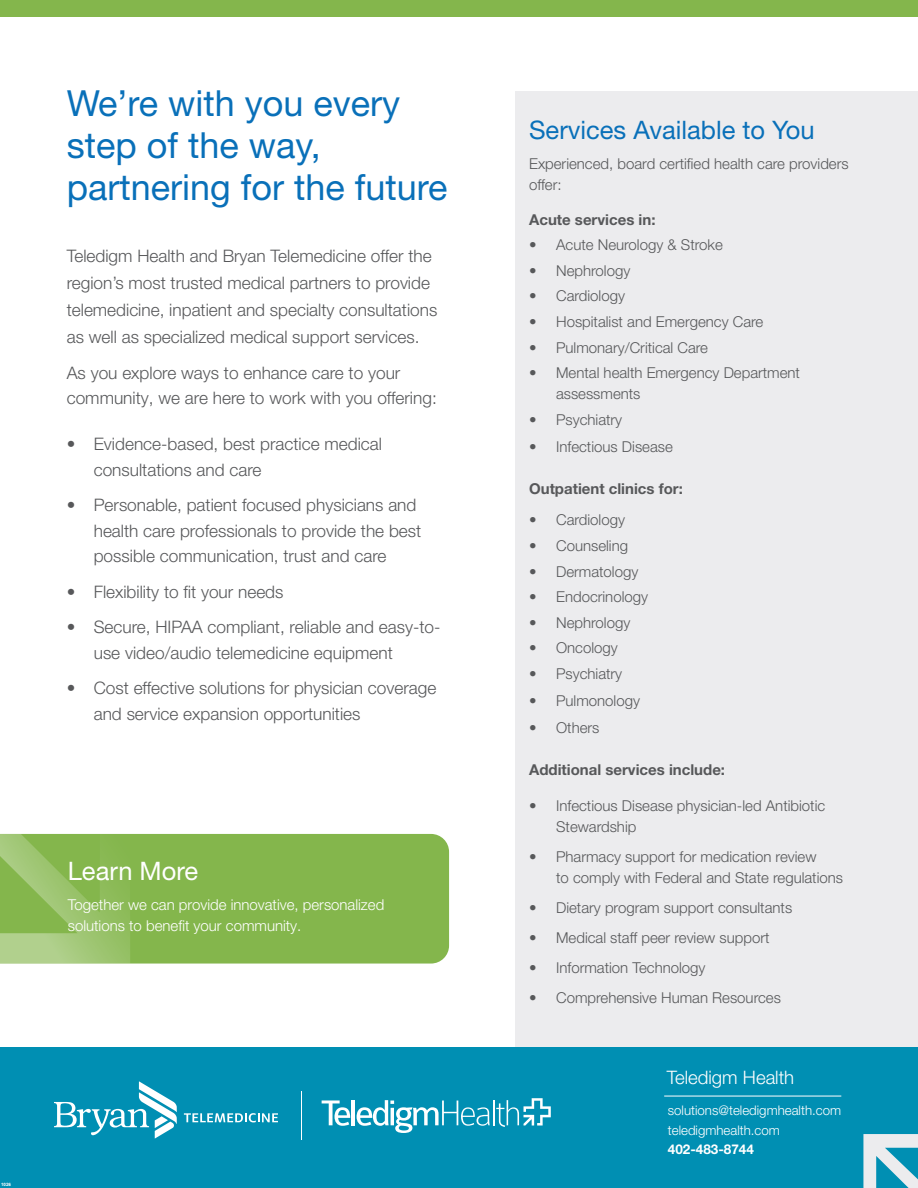
<style>
.page{position:relative;width:918px;height:1188px;background:#fff}
.page>*{position:absolute;margin:0;border:0;box-sizing:border-box;transform-origin:0 0}
.t1{font:36px/42px "Helvetica Neue LT Pro";color:#0970b9}
.t2{font:25.5px "Helvetica Neue LT Pro";color:#0970b9}
.t3{font:25.5px "Helvetica Neue LT Pro";color:#fff}
.t4{font:300 18.6px "Helvetica Neue LT Pro";color:#fff}
.t5{font:300 17.25px/25.5px "Helvetica Neue LT Pro";color:#57585a}
.t6{font:300 15px/21px "Helvetica Neue LT Pro";color:#57585a}
.t7{font:300 15px "Helvetica Neue LT Pro";color:#fff}
.t8{font:700 15px "Helvetica Neue LT Pro";color:#57585a}
.t9{font:700 13.5px "Helvetica Neue LT Pro";color:#fff}
.t10{font:300 13.2px "Helvetica Neue LT Pro";color:#fff}
.t11{font:700 4.5px "Arial";color:#fff}
</style>
<div class="page">
<div style="left:130px;top:834px;width:319px;height:130px;background:#84b64c"></div>
<div style="left:515px;top:92px;width:403px;height:1096px;background:#ececee"></div>
<div style="left:0;top:0;width:918px;height:16px;background:#84b64c"></div>
<svg style="left:0;top:834px;width:130px;height:130px;background:#94bf63"></svg>
<div style="left:0;top:1048px;width:918px;height:140px;background:#008fb3"></div>
<svg style="left:322px;top:1100px;width:28px;height:26px"></svg>
<hr style="left:352px;top:1100px;width:3px;height:25px;background:#fff">
<svg style="left:357px;top:1098px;width:194px;height:35px"></svg>
<svg style="left:54px;top:1081px;width:123px;height:57px"></svg>
<svg style="left:184px;top:1113px;width:94px;height:9px"></svg>
<hr style="left:301px;top:1091px;width:1px;height:49px;background:#fff">
<hr style="left:664px;top:1096px;width:177px;height:1px;background:#fff">
<svg style="left:863px;top:1134px;width:55px;height:54px"></svg>
<p class="t1" style="left:67px;top:82px;width:382px">We’re with you every step of the way, partnering for the future</p>
<p class="t5" style="left:67px;top:242px;width:372px;line-height:27px">Teledigm Health and Bryan Telemedicine offer the region’s most trusted medical partners to provide telemedicine, inpatient and specialty consultations as well as specialized medical support services.</p>
<p class="t5" style="left:67px;top:359px;width:372px">As you explore ways to enhance care to your community, we are here to work with you offering:</p>
<p class="t5" style="left:94px;top:431px;width:290px;text-indent:-27px">• Evidence-based, best practice medical consultations and care</p>
<p class="t5" style="left:94px;top:492px;width:329px;text-indent:-27px">• Personable, patient focused physicians and health care professionals to provide the best possible communication, trust and care</p>
<p class="t5" style="left:67px;top:578px;width:218px">• Flexibility to fit your needs</p>
<p class="t5" style="left:94px;top:614px;width:348px;text-indent:-27px">• Secure, HIPAA compliant, reliable and easy-to&shy;use video/audio telemedicine equipment</p>
<p class="t5" style="left:94px;top:675px;width:344px;text-indent:-27px">• Cost effective solutions for physician coverage and service expansion opportunities</p>
<p class="t3" style="left:68px;top:855px;width:132px">Learn More</p>
<p class="t7" style="left:68px;top:896px;width:318px">Together we can provide innovative, personalized</p>
<p class="t7" style="left:68px;top:917px;width:235px">solutions to benefit your community.</p>
<p class="t11" style="left:1px;top:1182px;width:12px">1026</p>
<p class="t2" style="left:529px;top:114px;width:287px">Services Available to You</p>
<p class="t6" style="left:529px;top:153px;width:321px">Experienced, board certified health care providers offer:</p>
<p class="t8" style="left:529px;top:210px;width:128px">Acute services in:</p>
<p class="t6" style="left:529px;top:234px;width:195px">• Acute Neurology &amp; Stroke</p>
<p class="t6" style="left:529px;top:260px;width:103px">• Nephrology</p>
<p class="t6" style="left:529px;top:285px;width:97px">• Cardiology</p>
<p class="t6" style="left:529px;top:311px;width:236px">• Hospitalist and Emergency Care</p>
<p class="t6" style="left:529px;top:336px;width:180px">• Pulmonary/Critical Care</p>
<p class="t6" style="left:556px;top:362px;width:245px;text-indent:-27px">• Mental health Emergency Department assessments</p>
<p class="t6" style="left:529px;top:409px;width:95px">• Psychiatry</p>
<p class="t6" style="left:529px;top:436px;width:145px">• Infectious Disease</p>
<p class="t8" style="left:529px;top:479px;width:155px">Outpatient clinics for:</p>
<p class="t6" style="left:529px;top:509px;width:97px">• Cardiology</p>
<p class="t6" style="left:529px;top:535px;width:100px">• Counseling</p>
<p class="t6" style="left:529px;top:560px;width:111px">• Dermatology</p>
<p class="t6" style="left:529px;top:586px;width:120px">• Endocrinology</p>
<p class="t6" style="left:529px;top:612px;width:103px">• Nephrology</p>
<p class="t6" style="left:529px;top:637px;width:90px">• Oncology</p>
<p class="t6" style="left:529px;top:663px;width:95px">• Psychiatry</p>
<p class="t6" style="left:529px;top:690px;width:112px">• Pulmonology</p>
<p class="t6" style="left:529px;top:717px;width:72px">• Others</p>
<p class="t8" style="left:529px;top:760px;width:198px">Additional services include:</p>
<p class="t6" style="left:556px;top:795px;width:271px;text-indent:-27px">• Infectious Disease physician-led Antibiotic<br>Stewardship</p>
<p class="t6" style="left:556px;top:846px;width:289px;text-indent:-27px">• Pharmacy support for medication review<br>to comply with Federal and State regulations</p>
<p class="t6" style="left:529px;top:897px;width:265px">• Dietary program support consultants</p>
<p class="t6" style="left:529px;top:927px;width:242px">• Medical staff peer review support</p>
<p class="t6" style="left:529px;top:957px;width:178px">• Information Technology</p>
<p class="t6" style="left:529px;top:987px;width:253px">• Comprehensive Human Resources</p>
<p class="t4" style="left:667px;top:1066px;width:129px">Teledigm Health</p>
<p class="t10" style="left:668px;top:1103px;width:175px">solutions@teledigmhealth.com</p>
<p class="t10" style="left:668px;top:1122px;width:114px">teledigmhealth.com</p>
<p class="t9" style="left:668px;top:1141px;width:88px">402-483-8744</p>
</div>
